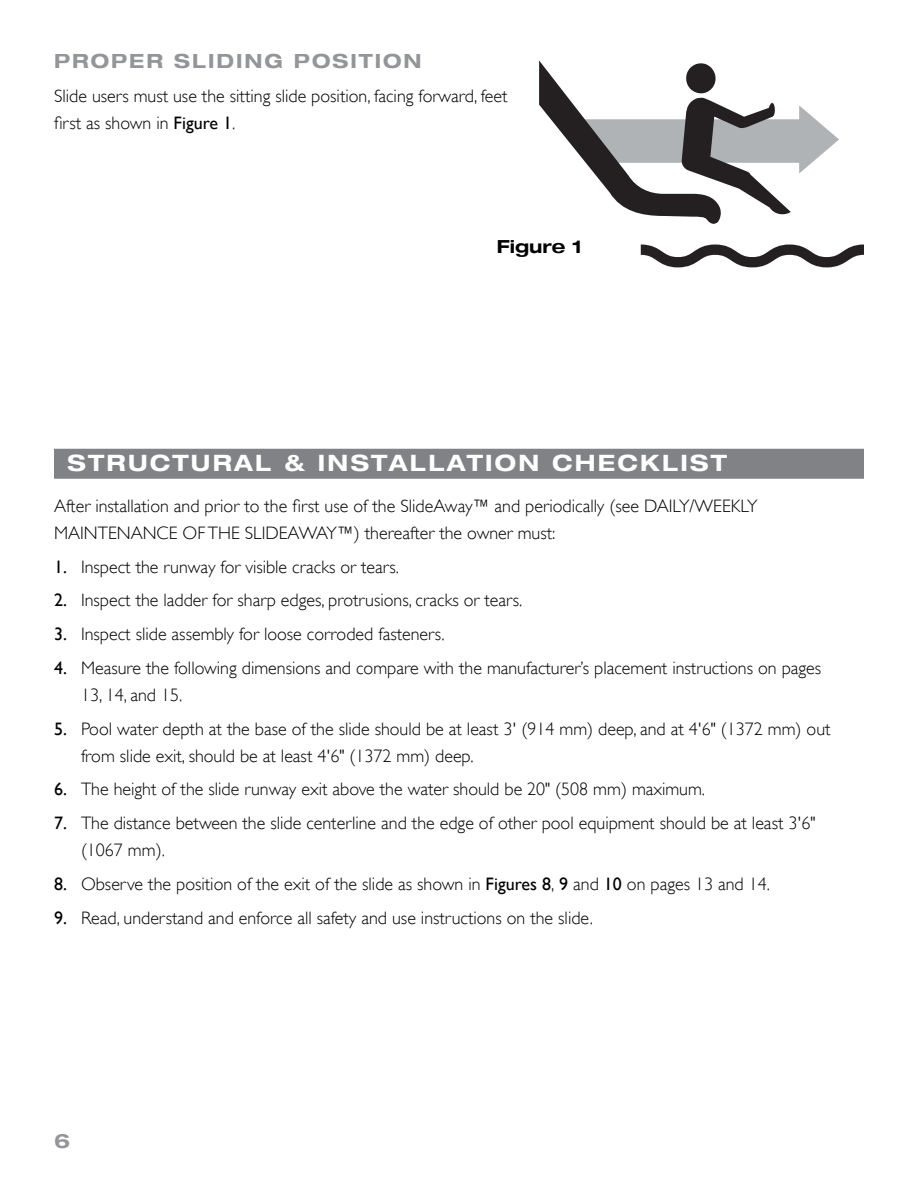
<style>
.page{position:relative;width:918px;height:1188px;background:#fff}
.page>*{position:absolute;margin:0;border:0;box-sizing:border-box;transform-origin:0 0}
.t1{font:700 expanded 22.5px "Helvetica Neue LT Com";letter-spacing:.1em;color:#fff}
.t2{font:700 expanded 19.5px "Helvetica Neue LT Com";letter-spacing:.1em;color:#939598}
.t3{font:300 18px/27px "Gill Sans";color:#000}
.t4{font:700 expanded 18px "Helvetica Neue LT Com";color:#000}
.s1{font-weight:400}
</style>
<div class="page">
<div style="left:54px;top:449px;width:810px;height:30px;background:#808285"></div>
<svg style="left:641px;top:245px;width:223px;height:22px"></svg>
<svg style="left:539px;top:60px;width:300px;height:164px"></svg>
<p class="t2" style="left:54px;top:48px;width:369px">PROPER SLIDING POSITION</p>
<p class="t3" style="left:54px;top:82px;width:455px">Slide users must use the sitting slide position, facing forward, feet first as shown in <span class="s1">Figure 1</span>.</p>
<p class="t4" style="left:497px;top:234px;width:87px">Figure 1</p>
<p class="t1" style="left:68px;top:449px;width:661px">STRUCTURAL &amp; INSTALLATION CHECKLIST</p>
<p class="t3" style="left:54px;top:492px;width:705px">After installation and prior to the first use of the SlideAway™ and periodically (see DAILY/WEEKLY<br>MAINTENANCE OF THE SLIDEAWAY™) thereafter the owner must:</p>
<p class="t3" style="left:54px;top:553px;width:347px"><span class="s1">1.</span> Inspect the runway for visible cracks or tears.</p>
<p class="t3" style="left:54px;top:587px;width:470px"><span class="s1">2.</span> Inspect the ladder for sharp edges, protrusions, cracks or tears.</p>
<p class="t3" style="left:54px;top:621px;width:392px"><span class="s1">3.</span> Inspect slide assembly for loose corroded fasteners.</p>
<p class="t3" style="left:81px;top:654px;width:742px;text-indent:-27px"><span class="s1">4.</span> Measure the following dimensions and compare with the manufacturer’s placement instructions on pages<br>13, 14, and 15.</p>
<p class="t3" style="left:81px;top:715px;width:751px;text-indent:-27px"><span class="s1">5.</span> Pool water depth at the base of the slide should be at least 3' (914 mm) deep, and at 4'6" (1372 mm) out from slide exit, should be at least 4'6" (1372 mm) deep.</p>
<p class="t3" style="left:54px;top:776px;width:653px"><span class="s1">6.</span> The height of the slide runway exit above the water should be 20" (508 mm) maximum.</p>
<p class="t3" style="left:81px;top:810px;width:736px;text-indent:-27px"><span class="s1">7.</span> The distance between the slide centerline and the edge of other pool equipment should be at least 3'6" (1067 mm).</p>
<p class="t3" style="left:54px;top:870px;width:717px"><span class="s1">8.</span> Observe the position of the exit of the slide as shown in <span class="s1">Figures 8</span>, <span class="s1">9</span> and <span class="s1">10</span> on pages 13 and 14.</p>
<p class="t3" style="left:54px;top:904px;width:540px"><span class="s1">9.</span> Read, understand and enforce all safety and use instructions on the slide.</p>
<p class="t2" style="left:54px;top:1128px;width:17px">6</p>
</div>
